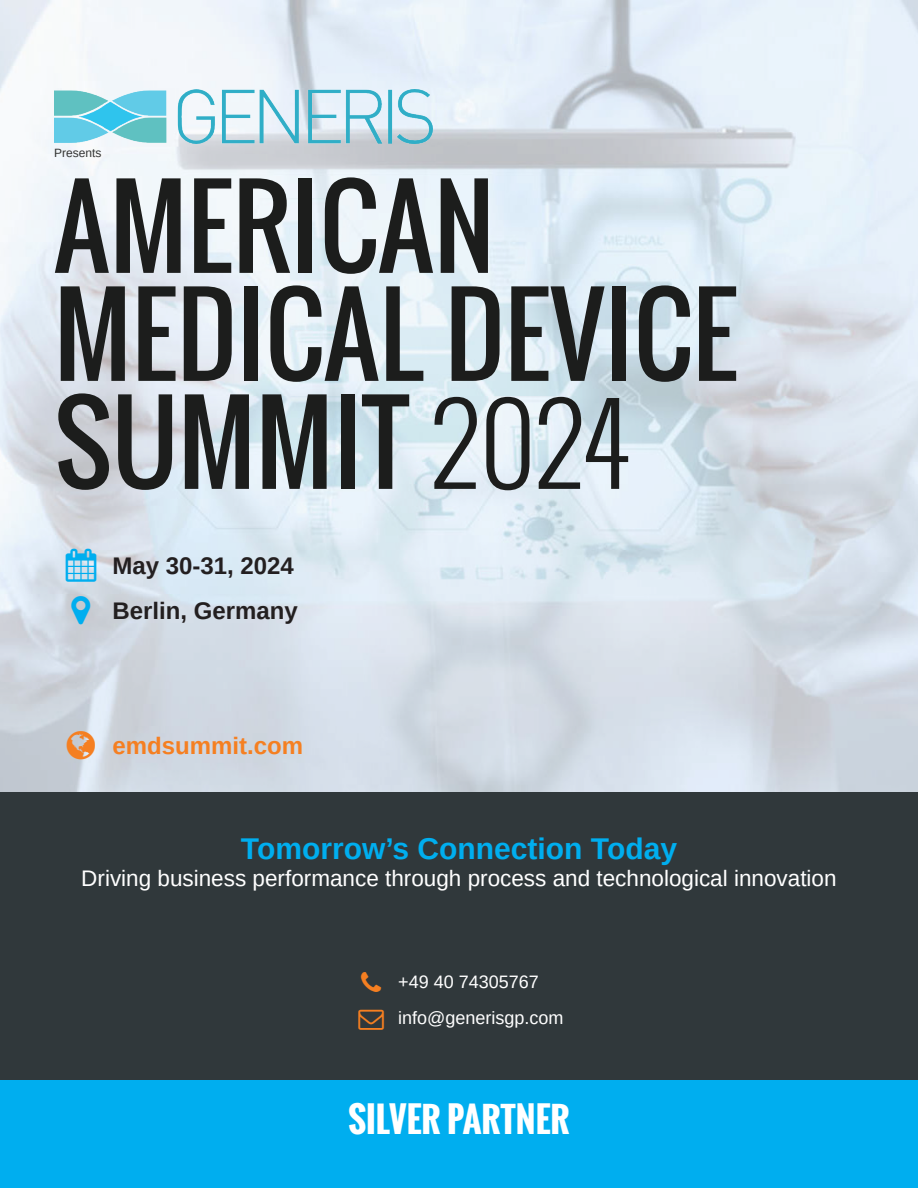
<style>
.page{position:relative;width:918px;height:1188px;background:#fff}
.page>*{position:absolute;margin:0;border:0;box-sizing:border-box;transform-origin:0 0}
.t1{font:108px "Oswald";color:#1c1d1c}
.t2{font:700 34.5px "Oswald";color:#fff}
.t3{font:700 30px "Arimo";color:#00aeef}
.t4{font:700 24px "Arimo";color:#231f20}
.t5{font:700 24px "Arimo";color:#f57f21}
.t6{font:22.5px "Arimo";color:#fff}
.t7{font:18px "Arimo";color:#fff}
.t8{font:12px "Arimo";color:#323332}
.s1{font-weight:300}
</style>
<div class="page">
<div style="left:0;top:792px;width:918px;height:288px;background:#30383b"></div>
<img style="left:0;top:0;width:918px;height:792px">
<img style="left:54px;top:89px;width:378px;height:55px">
<div style="left:1px;top:1080px;width:917px;height:108px;background:#00aeef"></div>
<svg style="left:72px;top:595px;width:18px;height:29px"></svg>
<svg style="left:67px;top:730px;width:28px;height:29px"></svg>
<svg style="left:66px;top:548px;width:30px;height:33px"></svg>
<p class="t8" style="left:54px;top:146px;width:49px">Presents</p>
<p class="t1" style="left:54px;top:145px;width:442px">AMERICAN</p>
<p class="t1" style="left:54px;top:253px;width:685px">MEDICAL DEVICE</p>
<p class="t1" style="left:54px;top:361px;width:577px">SUMMIT <span class="s1">2024</span></p>
<p class="t4" style="left:112px;top:549px;width:183px">May 30-31, 2024</p>
<p class="t4" style="left:112px;top:594px;width:187px">Berlin, Germany</p>
<p class="t5" style="left:112px;top:729px;width:192px">emdsummit.com</p>
<p class="t3" style="left:241px;top:828px;width:438px">Tomorrow’s Connection Today</p>
<p class="t6" style="left:81px;top:864px;width:757px">Driving business performance through process and technological innovation</p>
<p class="t7" style="left:398px;top:970px;width:142px">+49 40 74305767</p>
<p class="t7" style="left:398px;top:1006px;width:167px">info@generisgp.com</p>
<p class="t2" style="left:349px;top:1093px;width:222px">SILVER PARTNER</p>
</div>
